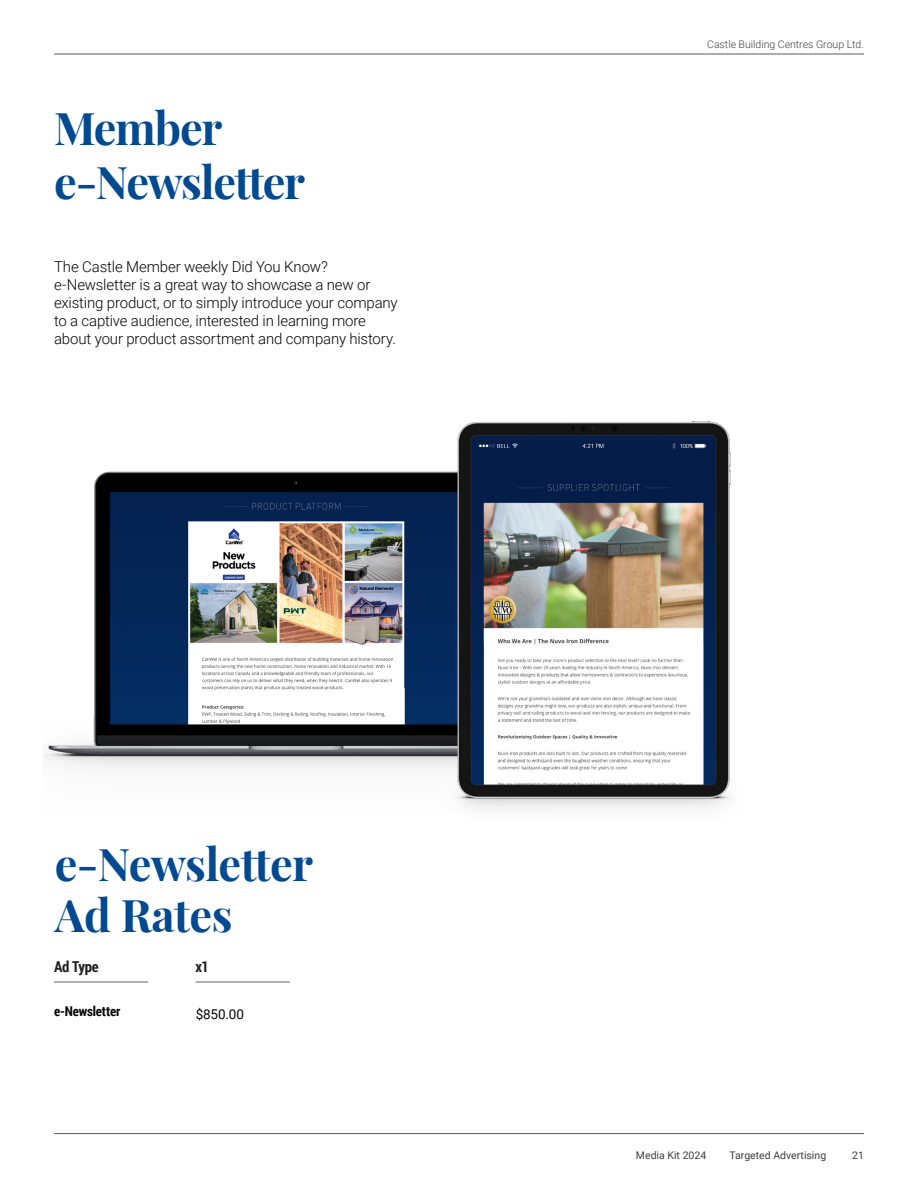
<style>
.page{position:relative;width:918px;height:1188px;background:#fff}
.page>*{position:absolute;margin:0;border:0;box-sizing:border-box;transform-origin:0 0}
.t1{font:700 45px/51px "Playfair Display";letter-spacing:-.025em;color:#014990}
.Body_Copy_Black{font:300 15px/18px "Roboto";letter-spacing:-.01em;color:#040503}
.Table_Titles{font:700 15px "Roboto Condensed";letter-spacing:-.015em;color:#231f20}
.Table_contents{font:700 13.5px "Roboto Condensed";letter-spacing:-.015em;color:#040503}
.Table_contents-2{font:13.5px "Roboto";color:#040503}
.t2{font:10.5px "Roboto";color:#3e3e3f}
.t3{font:300 10.5px "Roboto";color:#3e3e3f}
</style>
<div class="page">
<hr style="left:54px;top:54px;width:810px;height:1px;background:#57585a">
<hr style="left:54px;top:1133px;width:810px;height:1px;background:#57585a">
<img style="left:44px;top:471px;width:383px;height:298px">
<img style="left:427px;top:421px;width:304px;height:390px">
<hr style="left:54px;top:982px;width:94px;height:1px;background:#636366">
<hr style="left:196px;top:982px;width:94px;height:1px;background:#636366">
<p class="t1" style="left:54px;top:97px;width:253px;line-height:54px">Member e-Newsletter</p>
<p class="Body_Copy_Black" style="left:54px;top:257px;width:345px">The Castle Member weekly Did You Know? e-Newsletter is a great way to showcase a new or existing product, or to simply introduce your company to a captive audience, interested in learning more about your product assortment and company history.</p>
<p class="t1" style="left:55px;top:835px;width:260px">e-Newsletter<br>Ad Rates</p>
<p class="Table_Titles" style="left:54px;top:956px;width:46px">Ad Type</p>
<p class="Table_Titles" style="left:195px;top:956px;width:15px">x1</p>
<p class="Table_contents" style="left:54px;top:1002px;width:68px">e-Newsletter</p>
<p class="Table_contents-2" style="left:196px;top:1005px;width:50px">$850.00</p>
<p class="t3" style="left:707px;top:37px;width:158px">Castle Building Centres Group Ltd.</p>
<p class="t2" style="left:636px;top:1147px;width:72px">Media Kit 2024</p>
<p class="t2" style="left:729px;top:1147px;width:98px">Targeted Advertising</p>
<p class="t2" style="left:852px;top:1147px;width:13px">21</p>
</div>
